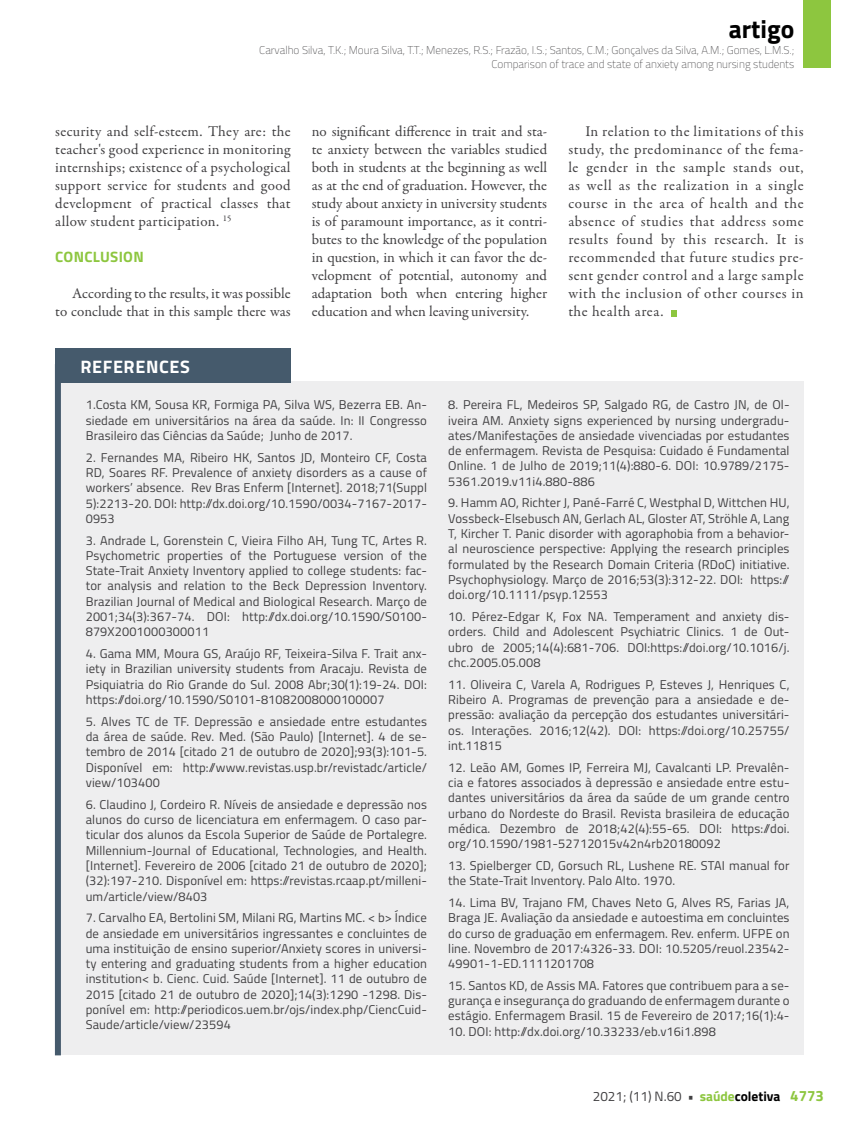
<style>
.page{position:relative;width:859px;height:1132px;background:#fff}
.page>*{position:absolute;margin:0;border:0;box-sizing:border-box;transform-origin:0 0}
.t1{font:700 25.5px "Titillium";color:#000}
.t2{font:700 18px "Titillium";letter-spacing:.035em;color:#fff}
.t3{font:15px/18px "Garamond Premr Pro";letter-spacing:.005em;color:#414042;text-align:justify}
.t4{font:700 15px "Titillium";letter-spacing:.02em;color:#8dc63f}
.t5{font:13.5px "Titillium";color:#414042}
.t6{font:12.75px/15.3px "Titillium";letter-spacing:.01em;color:#414042;text-align:justify}
.t7{font:100 11.25px/13.5px "Titillium";color:#414042;text-align:right}
.s1{font-weight:700}
.s2{font-weight:700;color:#8dc63f}
.s3{font-weight:700;color:#000}
.s4{font-weight:700;font-size:15px;color:#8dc63f}
</style>
<div class="page">
<div style="left:804px;top:0;width:27px;height:68px;background:#8dc63f"></div>
<svg style="left:671px;top:310px;width:6px;height:6px"></svg>
<div style="left:61px;top:381px;width:742px;height:673px;background:#eeeeef"></div>
<div style="left:55px;top:347px;width:235px;height:35px;background:#455a6c"></div>
<div style="left:55px;top:364px;width:6px;height:690px;background:#455a6c"></div>
<h1 class="t1" style="left:729px;top:10px;width:67px">artigo</h1>
<p class="t7" style="left:259px;top:43px;width:537px">Carvalho Silva, T.K.; Moura Silva, T.T.; Menezes, R.S.; Frazão, I.S.; Santos, C.M.; Gonçalves da Silva, A.M.; Gomes, L.M.S.;<br>Comparison of trace and state of anxiety among nursing students</p>
<p class="t3" style="left:55px;top:122px;width:237px">security and self-esteem. They are: the teacher's good experience in monitoring internships; existence of a psychological support service for students and good development of practical classes that allow student participation. <sup>15</sup></p>
<p class="t4" style="left:55px;top:245px;width:90px">CONCLUSION</p>
<p class="t3" style="left:55px;top:284px;width:237px;text-align:right">According to the results, it was possible<br>to conclude that in this sample there was</p>
<p class="t3" style="left:312px;top:122px;width:237px">no significant difference in trait and sta&shy;te anxiety between the variables studied both in students at the beginning as well as at the end of graduation. However, the study about anxiety in university students is of paramount importance, as it contri&shy;butes to the knowledge of the population in question, in which it can favor the de&shy;velopment of potential, autonomy and adaptation both when entering higher education and when leaving university.</p>
<p class="t3" style="left:568px;top:122px;width:237px;text-indent:17px">In relation to the limitations of this study, the predominance of the fema&shy;le gender in the sample stands out, as well as the realization in a single course in the area of health and the absence of studies that address some results found by this research. It is recommended that future studies pre&shy;sent gender control and a large sample with the inclusion of other courses in the health area.</p>
<h2 class="t2" style="left:80px;top:353px;width:111px">REFERENCES</h2>
<p class="t6" style="left:86px;top:396px;width:343px">1.Costa KM, Sousa KR, Formiga PA, Silva WS, Bezerra EB. An&shy;siedade em universitários na área da saúde. In: II Congresso Brasileiro das Ciências da Saúde; Junho de 2017.</p>
<p class="t6" style="left:86px;top:448px;width:343px">2. Fernandes MA, Ribeiro HK, Santos JD, Monteiro CF, Costa RD, Soares RF. Prevalence of anxiety disorders as a cause of workers’ absence. Rev Bras Enferm [Internet]. 2018;71(Suppl 5):2213-20. DOI: http://dx.doi.org/10.1590/0034-7167-2017- 0953</p>
<p class="t6" style="left:86px;top:531px;width:343px">3. Andrade L, Gorenstein C, Vieira Filho AH, Tung TC, Artes R.<br>Psychometric properties of the Portuguese version of the State-Trait Anxiety Inventory applied to college students: fac&shy;tor analysis and relation to the Beck Depression Inventory.<br>Brazilian Journal of Medical and Biological Research. Março de 2001;34(3):367-74. DOI: http://dx.doi.org/10.1590/S0100- 879X2001000300011</p>
<p class="t6" style="left:86px;top:645px;width:343px">4. Gama MM, Moura GS, Araújo RF, Teixeira-Silva F. Trait anx&shy;iety in Brazilian university students from Aracaju. Revista de Psiquiatria do Rio Grande do Sul. 2008 Abr;30(1):19-24. DOI: https://doi.org/10.1590/S0101-81082008000100007</p>
<p class="t6" style="left:86px;top:712px;width:343px">5. Alves TC de TF. Depressão e ansiedade entre estudantes da área de saúde. Rev. Med. (São Paulo) [Internet]. 4 de se&shy;tembro de 2014 [citado 21 de outubro de 2020];93(3):101-5.<br>Disponível em: http://www.revistas.usp.br/revistadc/article/ view/103400</p>
<p class="t6" style="left:86px;top:795px;width:343px">6. Claudino J, Cordeiro R. Níveis de ansiedade e depressão nos alunos do curso de licenciatura em enfermagem. O caso par&shy;ticular dos alunos da Escola Superior de Saúde de Portalegre.<br>Millennium-Journal of Educational, Technologies, and Health. [Internet]. Fevereiro de 2006 [citado 21 de outubro de 2020]; (32):197-210. Disponível em: https://revistas.rcaap.pt/milleni&shy;um/article/view/8403</p>
<p class="t6" style="left:86px;top:909px;width:343px">7. Carvalho EA, Bertolini SM, Milani RG, Martins MC. &lt; b&gt; Índice de ansiedade em universitários ingressantes e concluintes de uma instituição de ensino superior/Anxiety scores in universi&shy;ty entering and graduating students from a higher education institution&lt; b. Cienc. Cuid. Saúde [Internet]. 11 de outubro de 2015 [citado 21 de outubro de 2020];14(3):1290 -1298. Dis&shy;ponível em: http://periodicos.uem.br/ojs/index.php/CiencCuid-Saude/article/view/23594</p>
<p class="t6" style="left:448px;top:396px;width:343px">8. Pereira FL, Medeiros SP, Salgado RG, de Castro JN, de Ol&shy;iveira AM. Anxiety signs experienced by nursing undergradu&shy;ates/Manifestações de ansiedade vivenciadas por estudantes de enfermagem. Revista de Pesquisa: Cuidado é Fundamental Online. 1 de Julho de 2019;11(4):880-6. DOI: 10.9789/2175- 5361.2019.v11i4.880-886</p>
<p class="t6" style="left:448px;top:494px;width:343px">9. Hamm AO, Richter J, Pané-Farré C, Westphal D, Wittchen HU, Vossbeck-Elsebusch AN, Gerlach AL, Gloster AT, Ströhle A, Lang T, Kircher T. Panic disorder with agoraphobia from a behavior&shy;al neuroscience perspective: Applying the research principles formulated by the Research Domain Criteria (RDoC) initiative.<br>Psychophysiology. Março de 2016;53(3):312-22. DOI: https:// doi.org/10.1111/psyp.12553</p>
<p class="t6" style="left:448px;top:608px;width:343px">10. Pérez-Edgar K, Fox NA. Temperament and anxiety dis&shy;orders. Child and Adolescent Psychiatric Clinics. 1 de Out&shy;ubro de 2005;14(4):681-706. DOI:https://doi.org/10.1016/j. chc.2005.05.008</p>
<p class="t6" style="left:448px;top:675px;width:343px">11. Oliveira C, Varela A, Rodrigues P, Esteves J, Henriques C, Ribeiro A. Programas de prevenção para a ansiedade e de&shy;pressão: avaliação da percepção dos estudantes universitári&shy;os. Interações. 2016;12(42). DOI: https://doi.org/10.25755/ int.11815</p>
<p class="t6" style="left:448px;top:758px;width:343px">12. Leão AM, Gomes IP, Ferreira MJ, Cavalcanti LP. Prevalên&shy;cia e fatores associados à depressão e ansiedade entre estu&shy;dantes universitários da área da saúde de um grande centro urbano do Nordeste do Brasil. Revista brasileira de educação médica. Dezembro de 2018;42(4):55-65. DOI: https://doi. org/10.1590/1981-52712015v42n4rb20180092</p>
<p class="t6" style="left:448px;top:856px;width:343px">13. Spielberger CD, Gorsuch RL, Lushene RE. STAI manual for the State-Trait Inventory. Palo Alto. 1970.</p>
<p class="t6" style="left:448px;top:893px;width:343px">14. Lima BV, Trajano FM, Chaves Neto G, Alves RS, Farias JA, Braga JE. Avaliação da ansiedade e autoestima em concluintes do curso de graduação em enfermagem. Rev. enferm. UFPE on line. Novembro de 2017:4326-33. DOI: 10.5205/reuol.23542- 49901-1-ED.1111201708</p>
<p class="t6" style="left:448px;top:976px;width:343px">15. Santos KD, de Assis MA. Fatores que contribuem para a se&shy;gurança e insegurança do graduando de enfermagem durante o estágio. Enfermagem Brasil. 15 de Fevereiro de 2017;16(1):4-</p>
<p class="t6" style="left:448px;top:1022px;width:269px">10. DOI: http://dx.doi.org/10.33233/eb.v16i1.898</p>
<p class="t5" style="left:593px;top:1086px;width:233px">2021; (11) N.60 <span class="s1">•</span> <span class="s2">saúde</span><span class="s3">coletiva</span> <span class="s4">4773</span></p>
</div>
